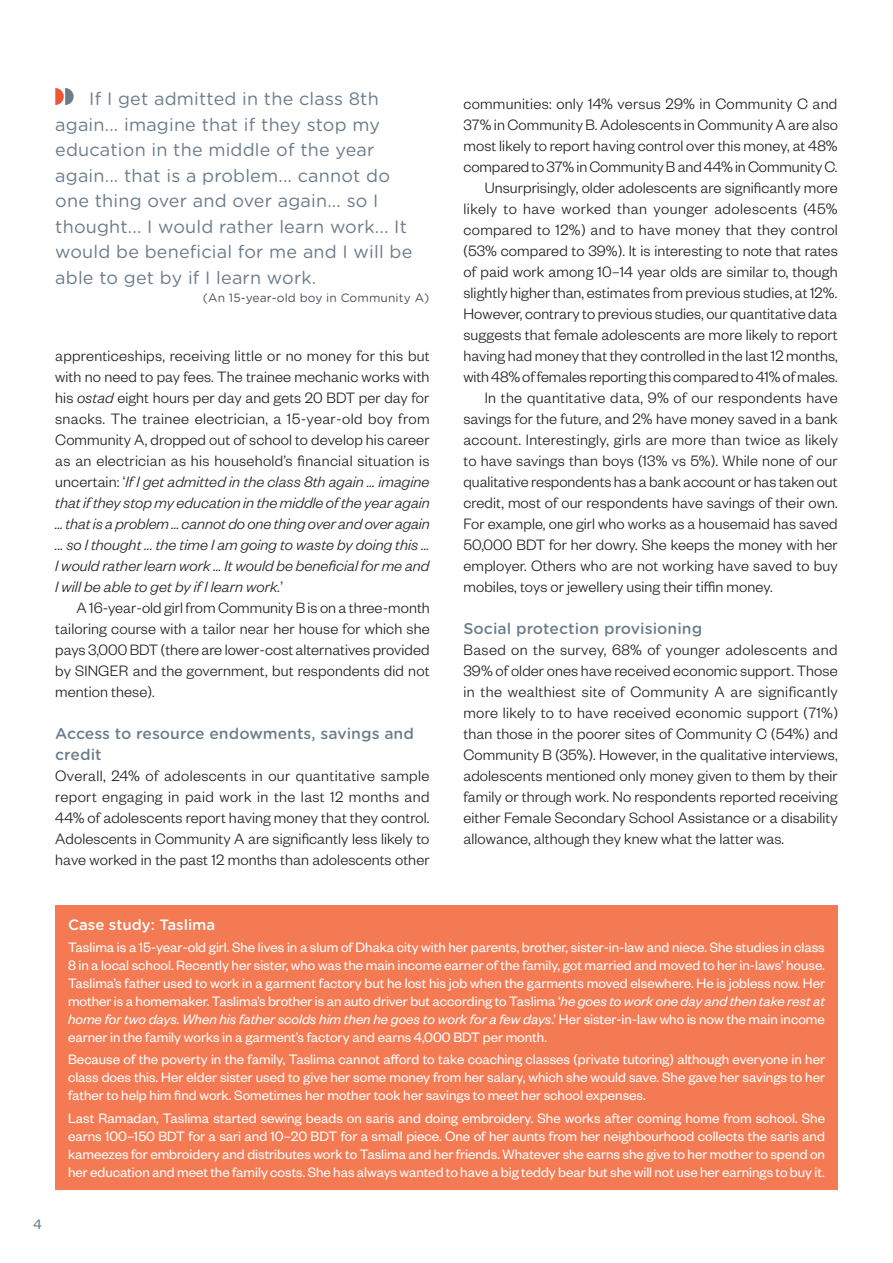
<style>
.page{position:relative;width:893px;height:1263px;background:#fff}
.page>*{position:absolute;margin:0;border:0;box-sizing:border-box;transform-origin:0 0}
.Quotes{font:18px/25.5px "Gotham Rounded";letter-spacing:.01em;color:#6b7c8a}
.Body_text_1st_Para{font:300 16.5px/21px "Founders Grotesk";letter-spacing:.005em;color:#231f20;text-align:justify}
.Body_text{font:300 16.5px/21px "Founders Grotesk";letter-spacing:.005em;color:#231f20;text-align:justify}
.Box_contents{font:15px/18px "Founders Grotesk";color:#fff;text-align:justify}
.Heading_2_no_number{font:500 15px/21px "Gotham Rnd S Sm";color:#6b7c8a}
.Box_title_no_number{font:500 15px "Gotham Rounded";color:#fff}
.t1{font:15px "Founders Grotesk";color:#6b7c8a}
.Quotes_source{font:12px "Gotham Rounded";letter-spacing:.01em;color:#4b515a}
.s1{font-style:italic}
</style>
<div class="page">
<svg style="left:55px;top:88px;width:19px;height:17px"></svg>
<div style="left:55px;top:905px;width:783px;height:284px;background:#f47a53"></div>
<p class="Quotes" style="left:55px;top:85px;width:359px;text-indent:34px">If I get admitted in the class 8th again... imagine that if they stop my education in the middle of the year again... that is a problem... cannot do one thing over and over again... so I thought... I would rather learn work... It would be beneficial for me and I will be able to get by if I learn work.</p>
<p class="Quotes_source" style="left:203px;top:289px;width:228px">(An 15-year-old boy in Community A)</p>
<p class="Body_text_1st_Para" style="left:55px;top:345px;width:376px">apprenticeships, receiving little or no money for this but with no need to pay fees. The trainee mechanic works with his <span class="s1">ostad</span> eight hours per day and gets 20 BDT per day for snacks. The trainee electrician, a 15-year-old boy from Community A, dropped out of school to develop his career as an electrician as his household’s financial situation is uncertain: ‘<span class="s1">If I get admitted in the class 8th again ... imagine that if they stop my education in the middle of the year again ... that is a problem ... cannot do one thing over and over again ... so I thought ... the time I am going to waste by doing this ...<br>I would rather learn work ... It would be beneficial for me and I will be able to get by if I learn work.</span>’</p>
<p class="Body_text" style="left:55px;top:597px;width:376px;text-indent:21px">A 16-year-old girl from Community B is on a three-month tailoring course with a tailor near her house for which she pays 3,000 BDT (there are lower-cost alternatives provided by SINGER and the government, but respondents did not mention these).</p>
<p class="Heading_2_no_number" style="left:55px;top:723px;width:360px">Access to resource endowments, savings and credit</p>
<p class="Body_text_1st_Para" style="left:55px;top:765px;width:376px">Overall, 24% of adolescents in our quantitative sample report engaging in paid work in the last 12 months and 44% of adolescents report having money that they control.<br>Adolescents in Community A are significantly less likely to have worked in the past 12 months than adolescents other</p>
<p class="Body_text_1st_Para" style="left:463px;top:93px;width:376px">communities: only 14% versus 29% in Community C and 37% in Community B. Adolescents in Community A are also most likely to report having control over this money, at 48% compared to 37% in Community B and 44% in Community C.</p>
<p class="Body_text" style="left:463px;top:177px;width:376px;text-indent:21px">Unsurprisingly, older adolescents are significantly more likely to have worked than younger adolescents (45% compared to 12%) and to have money that they control (53% compared to 39%). It is interesting to note that rates of paid work among 10–14 year olds are similar to, though slightly higher than, estimates from previous studies, at 12%.<br>However, contrary to previous studies, our quantitative data suggests that female adolescents are more likely to report having had money that they controlled in the last 12 months, with 48% of females reporting this compared to 41% of males.</p>
<p class="Body_text" style="left:463px;top:387px;width:376px;text-indent:21px">In the quantitative data, 9% of our respondents have savings for the future, and 2% have money saved in a bank account. Interestingly, girls are more than twice as likely to have savings than boys (13% vs 5%). While none of our qualitative respondents has a bank account or has taken out credit, most of our respondents have savings of their own.<br>For example, one girl who works as a housemaid has saved 50,000 BDT for her dowry. She keeps the money with her employer. Others who are not working have saved to buy mobiles, toys or jewellery using their tiffin money.</p>
<p class="Heading_2_no_number" style="left:463px;top:618px;width:240px">Social protection provisioning</p>
<p class="Body_text_1st_Para" style="left:463px;top:639px;width:376px">Based on the survey, 68% of younger adolescents and 39% of older ones have received economic support. Those in the wealthiest site of Community A are significantly more likely to to have received economic support (71%) than those in the poorer sites of Community C (54%) and Community B (35%). However, in the qualitative interviews, adolescents mentioned only money given to them by their family or through work. No respondents reported receiving either Female Secondary School Assistance or a disability allowance, although they knew what the latter was.</p>
<p class="t1" style="left:33px;top:1215px;width:10px">4</p>
<p class="Box_title_no_number" style="left:68px;top:914px;width:149px">Case study: Taslima</p>
<p class="Box_contents" style="left:68px;top:937px;width:758px">Taslima is a 15-year-old girl. She lives in a slum of Dhaka city with her parents, brother, sister-in-law and niece. She studies in class 8 in a local school. Recently her sister, who was the main income earner of the family, got married and moved to her in-laws’ house.<br>Taslima’s father used to work in a garment factory but he lost his job when the garments moved elsewhere. He is jobless now. Her mother is a homemaker. Taslima’s brother is an auto driver but according to Taslima ‘<span class="s1">he goes to work one day and then take rest at home for two days. When his father scolds him then he goes to work for a few days</span>.’ Her sister-in-law who is now the main income earner in the family works in a garment’s factory and earns 4,000 BDT per month.</p>
<p class="Box_contents" style="left:68px;top:1050px;width:758px">Because of the poverty in the family, Taslima cannot afford to take coaching classes (private tutoring) although everyone in her class does this. Her elder sister used to give her some money from her salary, which she would save. She gave her savings to her father to help him find work. Sometimes her mother took her savings to meet her school expenses.</p>
<p class="Box_contents" style="left:68px;top:1108px;width:758px">Last Ramadan, Taslima started sewing beads on saris and doing embroidery. She works after coming home from school. She earns 100–150 BDT for a sari and 10–20 BDT for a small piece. One of her aunts from her neighbourhood collects the saris and kameezes for embroidery and distributes work to Taslima and her friends. Whatever she earns she give to her mother to spend on her education and meet the family costs. She has always wanted to have a big teddy bear but she will not use her earnings to buy it.</p>
</div>
